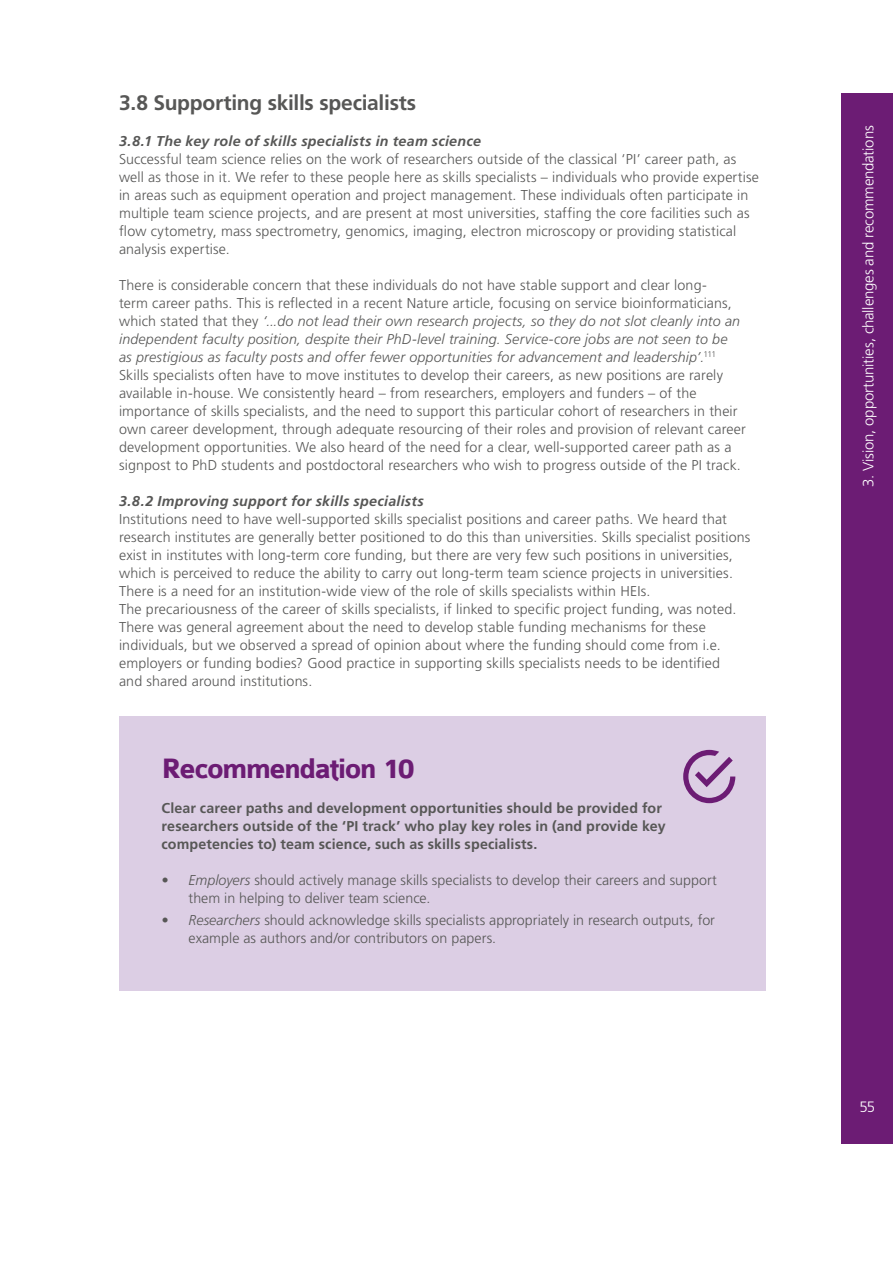
<style>
.page{position:relative;width:893px;height:1263px;background:#fff}
.page>*{position:absolute;margin:0;border:0;box-sizing:border-box;transform-origin:0 0}
.t1{font:700 30px "Colaborate";letter-spacing:-.045em;color:#6c1c74}
.t2{font:700 21px "Frutiger";letter-spacing:-.015em;color:#575756}
.t3{font:300 15px "Frutiger";letter-spacing:-.01em;color:#fff}
.t4{font:300 14.25px/18px "Frutiger";letter-spacing:.01em;color:#575756}
.t5{font:700 14.25px/18px "Frutiger";letter-spacing:.01em;color:#575756}
.t6{font:italic 700 14.25px "Frutiger";letter-spacing:.015em;color:#575756}
.s1{font-style:italic}
</style>
<div class="page">
<div style="left:842px;top:94px;width:51px;height:1050px;background:#6c1c74"></div>
<div style="left:119px;top:716px;width:646px;height:274px;background:#dccee4"></div>
<svg style="left:683px;top:750px;width:52px;height:53px"></svg>
<h2 class="t2" style="left:119px;top:90px;width:299px">3.8 Supporting skills specialists</h2>
<p class="t6" style="left:119px;top:133px;width:364px">3.8.1 The key role of skills specialists in team science</p>
<p class="t4" style="left:119px;top:150px;width:641px">Successful team science relies on the work of researchers outside of the classical ‘PI’ career path, as well as those in it. We refer to these people here as skills specialists – individuals who provide expertise in areas such as equipment operation and project management. These individuals often participate in multiple team science projects, and are present at most universities, staffing the core facilities such as flow cytometry, mass spectrometry, genomics, imaging, electron microscopy or providing statistical analysis expertise.</p>
<p class="t4" style="left:119px;top:276px;width:628px">There is considerable concern that these individuals do not have stable support and clear long-<br>term career paths. This is reflected in a recent Nature article, focusing on service bioinformaticians, which stated that they <span class="s1">‘...do not lead their own research projects, so they do not slot cleanly into an independent faculty position, despite their PhD-level training. Service-core jobs are not seen to be<br>as prestigious as faculty posts and offer fewer opportunities for advancement and leadership’.</span><sup>111<br></sup>Skills specialists often have to move institutes to develop their careers, as new positions are rarely available in-house. We consistently heard – from researchers, employers and funders – of the importance of skills specialists, and the need to support this particular cohort of researchers in their own career development, through adequate resourcing of their roles and provision of relevant career development opportunities. We also heard of the need for a clear, well-supported career path as a signpost to PhD students and postdoctoral researchers who wish to progress outside of the PI track.</p>
<p class="t6" style="left:119px;top:493px;width:306px">3.8.2 Improving support for skills specialists</p>
<p class="t4" style="left:119px;top:510px;width:633px">Institutions need to have well-supported skills specialist positions and career paths. We heard that research institutes are generally better positioned to do this than universities. Skills specialist positions exist in institutes with long-term core funding, but there are very few such positions in universities, which is perceived to reduce the ability to carry out long-term team science projects in universities.<br>There is a need for an institution-wide view of the role of skills specialists within HEIs.<br>The precariousness of the career of skills specialists, if linked to specific project funding, was noted.<br>There was general agreement about the need to develop stable funding mechanisms for these individuals, but we observed a spread of opinion about where the funding should come from i.e. employers or funding bodies? Good practice in supporting skills specialists needs to be identified<br>and shared around institutions.</p>
<h1 class="t1" style="left:162px;top:753px;width:255px">Recommendation 10</h1>
<p class="t5" style="left:162px;top:799px;width:505px">Clear career paths and development opportunities should be provided for researchers outside of the ‘PI track’ who play key roles in (and provide key competencies to) team science, such as skills specialists.</p>
<p class="t4" style="left:189px;top:871px;width:530px;text-indent:-27px"><span class="s1">• Employers</span> should actively manage skills specialists to develop their careers and support them in helping to deliver team science.</p>
<p class="t4" style="left:189px;top:911px;width:528px;text-indent:-27px"><span class="s1">• Researchers</span> should acknowledge skills specialists appropriately in research outputs, for example as authors and/or contributors on papers.</p>
<p class="t3" style="left:860px;top:487px;width:363px;rotate:-90deg">3. Vision, opportunities, challenges and recommendations</p>
<p class="t3" style="left:860px;top:1098px;width:17px">55</p>
</div>
